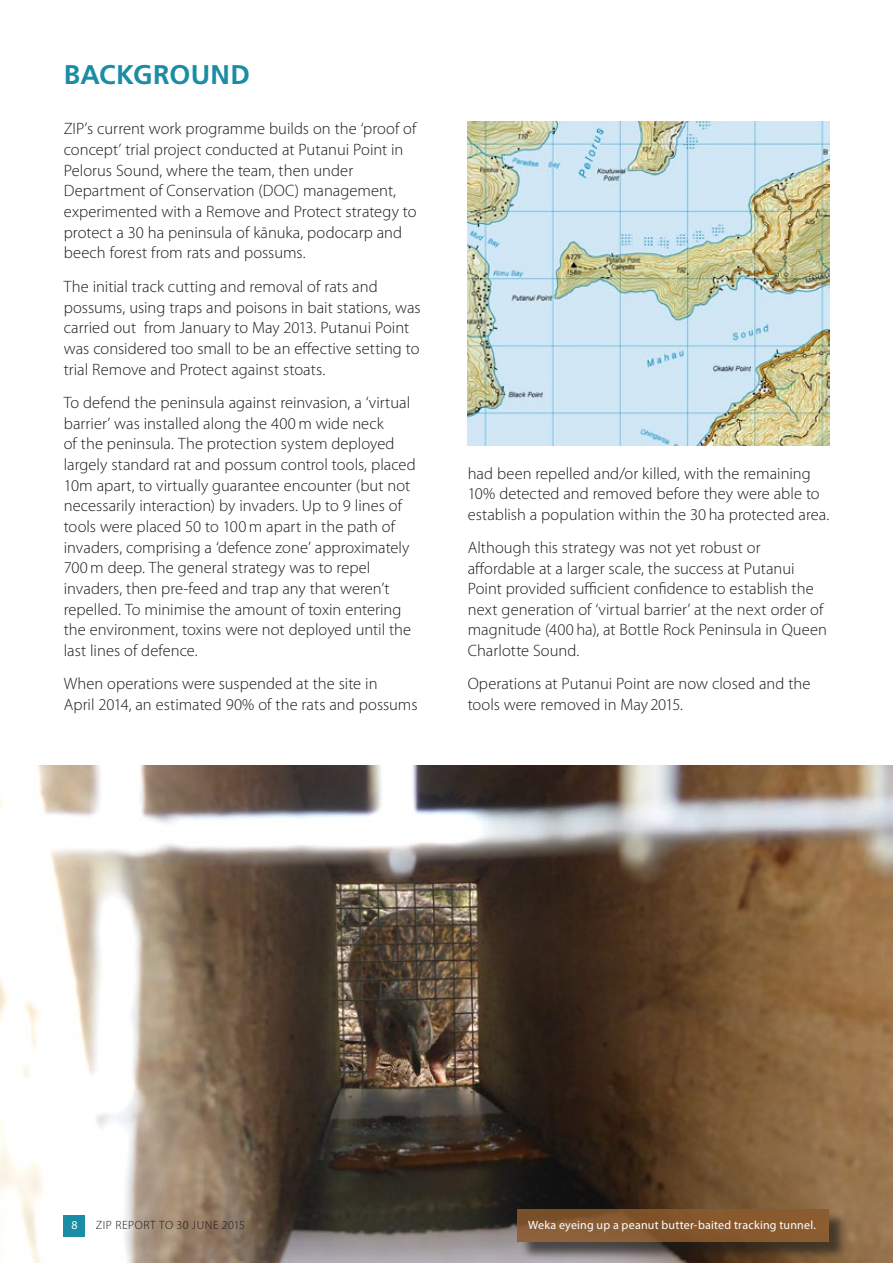
<style>
.page{position:relative;width:893px;height:1263px;background:#fff}
.page>*{position:absolute;margin:0;border:0;box-sizing:border-box;transform-origin:0 0}
.ZIP_header_2{font:700 27px "Frutiger LT Pro";letter-spacing:.005em;color:#1a8ca5}
.ZIP_body_copy{font:300 16.5px/20.7px "Myriad Pro";color:#1a1a18}
.ZIP_caption_reversed{font:12px "Myriad Pro";letter-spacing:.02em;color:#fff}
.t1{font:300 12px "Myriad Pro";letter-spacing:.045em;color:#1a1a18}
.ZIP_footer{font:12px "Myriad Pro";color:#fff}
</style>
<div class="page">
<img style="left:0;top:765px;width:893px;height:498px">
<div style="left:520px;top:1211px;width:328px;height:49px;background:#1a1a18;opacity:.75"></div>
<div style="left:517px;top:1209px;width:312px;height:33px;background:#8b5a2d"></div>
<div style="left:64px;top:1215px;width:21px;height:21px;background:#1a8ca5"></div>
<img style="left:468px;top:121px;width:361px;height:324px">
<p class="ZIP_header_2" style="left:64px;top:59px;width:188px">BACKGROUND</p>
<p class="ZIP_body_copy" style="left:64px;top:119px;width:354px">ZIP’s current work programme builds on the ‘proof of concept’ trial project conducted at Putanui Point in Pelorus Sound, where the team, then under Department of Conservation (DOC) management, experimented with a Remove and Protect strategy to protect a 30 ha peninsula of kānuka, podocarp and beech forest from rats and possums.</p>
<p class="ZIP_body_copy" style="left:64px;top:276px;width:358px">The initial track cutting and removal of rats and possums, using traps and poisons in bait stations, was carried out from January to May 2013. Putanui Point was considered too small to be an effective setting to trial Remove and Protect against stoats.</p>
<p class="ZIP_body_copy" style="left:64px;top:392px;width:353px">To defend the peninsula against reinvasion, a ‘virtual barrier’ was installed along the 400 m wide neck<br>of the peninsula. The protection system deployed largely standard rat and possum control tools, placed 10m apart, to virtually guarantee encounter (but not necessarily interaction) by invaders. Up to 9 lines of tools were placed 50 to 100 m apart in the path of invaders, comprising a ‘defence zone’ approximately 700 m deep. The general strategy was to repel invaders, then pre-feed and trap any that weren’t repelled. To minimise the amount of toxin entering the environment, toxins were not deployed until the last lines of defence.</p>
<p class="ZIP_body_copy" style="left:64px;top:674px;width:355px">When operations were suspended at the site in<br>April 2014, an estimated 90% of the rats and possums</p>
<p class="ZIP_body_copy" style="left:468px;top:463px;width:363px">had been repelled and/or killed, with the remaining<br>10% detected and removed before they were able to establish a population within the 30 ha protected area.</p>
<p class="ZIP_body_copy" style="left:468px;top:537px;width:361px">Although this strategy was not yet robust or affordable at a larger scale, the success at Putanui Point provided sufficient confidence to establish the next generation of ‘virtual barrier’ at the next order of magnitude (400 ha), at Bottle Rock Peninsula in Queen Charlotte Sound.</p>
<p class="ZIP_body_copy" style="left:468px;top:673px;width:344px">Operations at Putanui Point are now closed and the tools were removed in May 2015.</p>
<p class="ZIP_footer" style="left:71px;top:1218px;width:8px">8</p>
<p class="t1" style="left:96px;top:1219px;width:151px">ZIP REPORT TO 30 JUNE 2015</p>
<p class="ZIP_caption_reversed" style="left:528px;top:1217px;width:289px">Weka eyeing up a peanut butter-baited tracking tunnel.</p>
</div>
